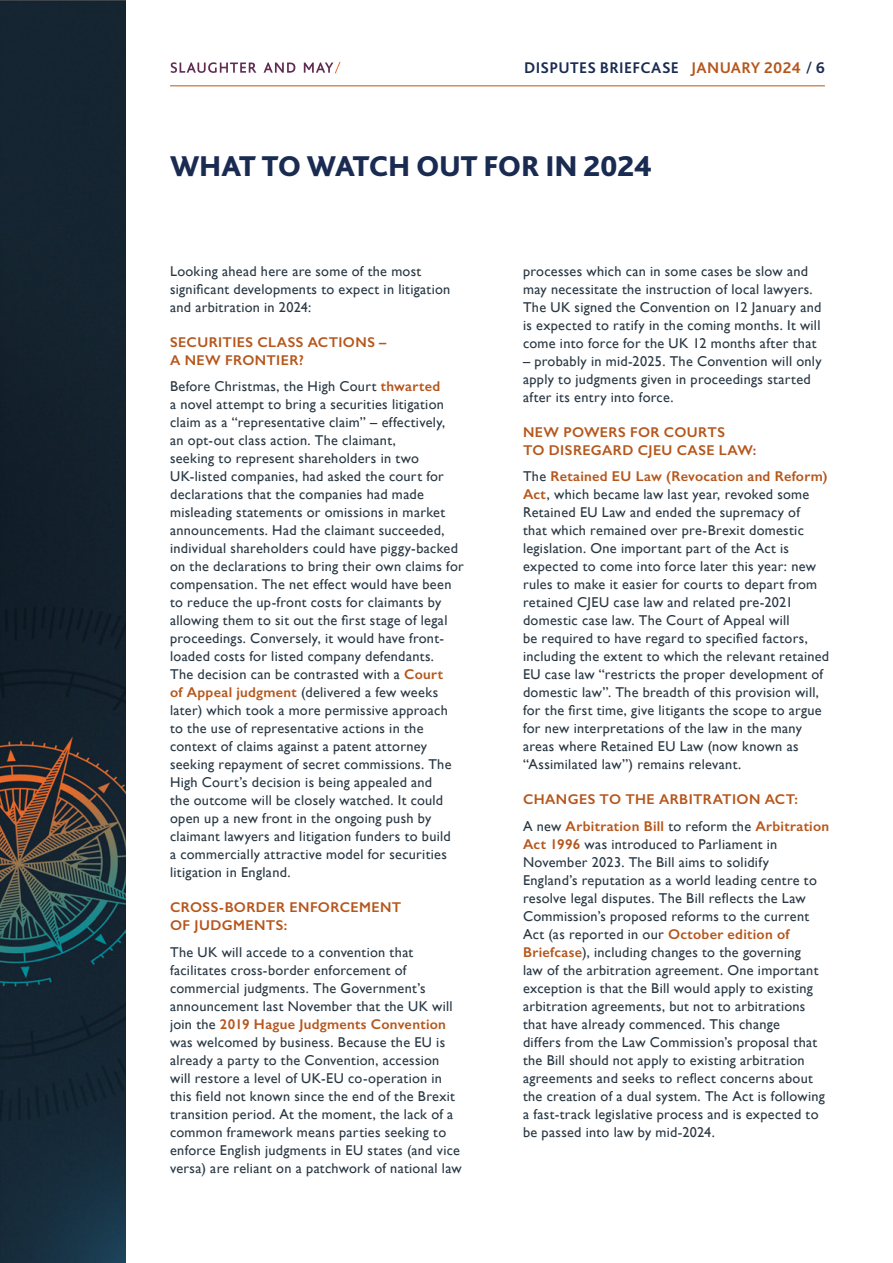
<style>
.page{position:relative;width:893px;height:1263px;background:#fff}
.page>*{position:absolute;margin:0;border:0;box-sizing:border-box;transform-origin:0 0}
.t1{font:800 30px "Bliss Pro";letter-spacing:-.01em;color:#1a2b52}
.t2{font:700 16.2px "Bliss Pro";letter-spacing:.02em;color:#1a2b52}
.t3{font:14.25px/18px "Gill Sans";letter-spacing:.02em;color:#283743}
.t4{font:600 14.25px/18px "Gill Sans";letter-spacing:.03em;color:#b6561b}
.s1{color:#b6561b}
.s2{font-weight:400}
.s3{font-weight:600;color:#b6561b}
.s4{font-weight:400;color:#283743}
</style>
<div class="page">
<img style="left:0;top:0;width:125px;height:1263px">
<svg style="left:171px;top:62px;width:85px;height:11px"></svg>
<svg style="left:264px;top:62px;width:31px;height:11px"></svg>
<svg style="left:304px;top:62px;width:37px;height:11px"></svg>
<hr style="left:170px;top:85px;width:655px;height:1px;background:#b6561b">
<p class="t2" style="left:524px;top:57px;width:302px">DISPUTES BRIEFCASE <span class="s1">JANUARY 2024</span> <span class="s2">/</span> 6</p>
<h1 class="t1" style="left:170px;top:147px;width:484px">WHAT TO WATCH OUT FOR IN 2024</h1>
<p class="t3" style="left:170px;top:262px;width:282px">Looking ahead here are some of the most significant developments to expect in litigation and arbitration in 2024:</p>
<p class="t4" style="left:170px;top:333px;width:218px">SECURITIES CLASS ACTIONS –<br>A NEW FRONTIER?</p>
<p class="t3" style="left:170px;top:377px;width:295px">Before Christmas, the High Court <span class="s3">thwarted<br></span>a novel attempt to bring a securities litigation claim as a “representative claim” – effectively,<br>an opt-out class action. The claimant,<br>seeking to represent shareholders in two UK-listed companies, had asked the court for declarations that the companies had made misleading statements or omissions in market announcements. Had the claimant succeeded, individual shareholders could have piggy-backed on the declarations to bring their own claims for compensation. The net effect would have been to reduce the up-front costs for claimants by allowing them to sit out the first stage of legal proceedings. Conversely, it would have front&shy;loaded costs for listed company defendants.<br>The decision can be contrasted with a <span class="s3">Court<br>of Appeal judgment</span> (delivered a few weeks later) which took a more permissive approach to the use of representative actions in the context of claims against a patent attorney seeking repayment of secret commissions. The High Court’s decision is being appealed and<br>the outcome will be closely watched. It could open up a new front in the ongoing push by claimant lawyers and litigation funders to build<br>a commercially attractive model for securities litigation in England.</p>
<p class="t4" style="left:170px;top:898px;width:233px">CROSS-BORDER ENFORCEMENT<br>OF JUDGMENTS:</p>
<p class="t3" style="left:170px;top:943px;width:293px">The UK will accede to a convention that facilitates cross-border enforcement of commercial judgments. The Government’s announcement last November that the UK will join the <span class="s3">2019 Hague Judgments Convention </span>was welcomed by business. Because the EU is already a party to the Convention, accession will restore a level of UK-EU co-operation in this field not known since the end of the Brexit transition period. At the moment, the lack of a common framework means parties seeking to enforce English judgments in EU states (and vice versa) are reliant on a patchwork of national law</p>
<p class="t3" style="left:523px;top:262px;width:300px">processes which can in some cases be slow and may necessitate the instruction of local lawyers.<br>The UK signed the Convention on 12 January and is expected to ratify in the coming months. It will come into force for the UK 12 months after that</p>
<p class="t3" style="left:523px;top:352px;width:300px">– probably in mid-2025. The Convention will only apply to judgments given in proceedings started after its entry into force.</p>
<p class="t4" style="left:523px;top:423px;width:235px">NEW POWERS FOR COURTS<br>TO DISREGARD CJEU CASE LAW:</p>
<p class="t3" style="left:523px;top:467px;width:308px">The <span class="s3">Retained EU Law (Revocation and Reform)<br>Act</span>, which became law last year, revoked some Retained EU Law and ended the supremacy of<br>that which remained over pre-Brexit domestic legislation. One important part of the Act is expected to come into force later this year: new rules to make it easier for courts to depart from retained CJEU case law and related pre-2021 domestic case law. The Court of Appeal will<br>be required to have regard to specified factors, including the extent to which the relevant retained EU case law “restricts the proper development of domestic law”. The breadth of this provision will, for the first time, give litigants the scope to argue for new interpretations of the law in the many areas where Retained EU Law (now known as “Assimilated law”) remains relevant.</p>
<p class="t4" style="left:523px;top:786px;width:308px;line-height:26.5px">CHANGES TO THE ARBITRATION ACT:<br><span class="s4">A new</span> Arbitration Bill <span class="s4">to reform the</span> Arbitration</p>
<p class="t3" style="left:523px;top:835px;width:303px"><span class="s3">Act 1996</span> was introduced to Parliament in November 2023. The Bill aims to solidify England’s reputation as a world leading centre to resolve legal disputes. The Bill reflects the Law Commission’s proposed reforms to the current Act (as reported in our <span class="s3">October edition of Briefcase</span>), including changes to the governing<br>law of the arbitration agreement. One important exception is that the Bill would apply to existing arbitration agreements, but not to arbitrations that have already commenced. This change<br>differs from the Law Commission’s proposal that the Bill should not apply to existing arbitration agreements and seeks to reflect concerns about the creation of a dual system. The Act is following a fast-track legislative process and is expected to be passed into law by mid-2024.</p>
</div>
